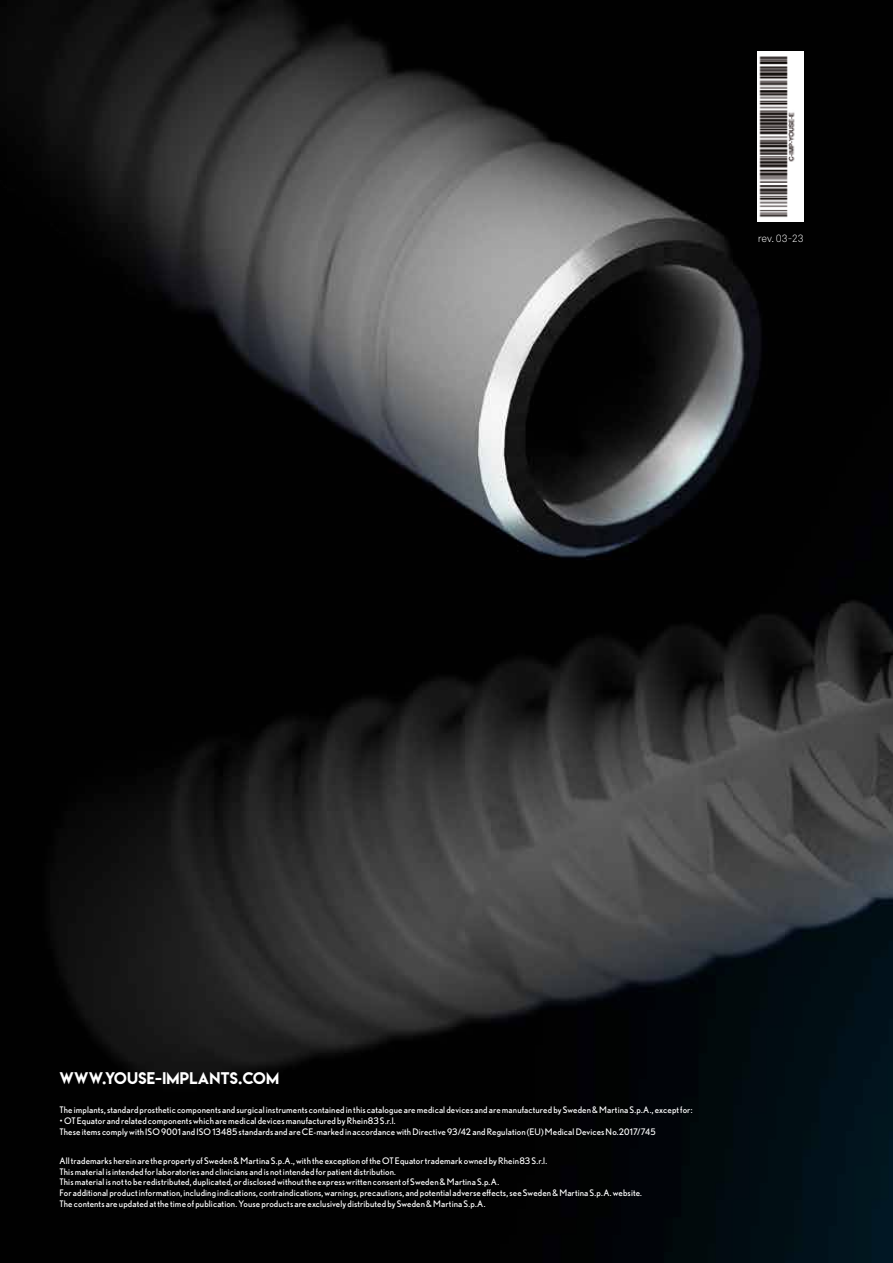
<style>
.page{position:relative;width:893px;height:1263px;background:#fff}
.page>*{position:absolute;margin:0;border:0;box-sizing:border-box;transform-origin:0 0}
.t1{font:15px "Lemon Milk";letter-spacing:.02em;color:#fff}
.t2{font:10.5px "Akkurat Light Pro";letter-spacing:-.005em;color:#fff}
.t3{font:9px/10.8px "Nobel";letter-spacing:.015em;color:#fff}
</style>
<div class="page">
<img style="left:0;top:0;width:893px;height:1263px">
<img style="left:758px;top:52px;width:45px;height:170px">
<p class="t2" style="left:758px;top:232px;width:48px">rev. 03-23</p>
<h1 class="t1" style="left:60px;top:1068px;width:221px">WWW.YOUSE-IMPLANTS.COM</h1>
<p class="t3" style="left:60px;top:1104px;width:634px">The implants, standard prosthetic components and surgical instruments contained in this catalogue are medical devices and are manufactured by Sweden &amp; Martina S.p.A., except for:</p>
<p class="t3" style="left:60px;top:1115px;width:598px">• OT Equator and related components which are medical devices manufactured by Rhein83 S.r.l.<br>These items comply with ISO 9001 and ISO 13485 standards and are CE-marked in accordance with Directive 93/42 and Regulation (EU) Medical Devices No.2017/745</p>
<p class="t3" style="left:60px;top:1155px;width:584px">All trademarks herein are the property of Sweden &amp; Martina S.p.A., with the exception of the OT Equator trademark owned by Rhein83 S.r.l.<br>This material is intended for laboratories and clinicians and is not intended for patient distribution.<br>This material is not to be redistributed, duplicated, or disclosed without the express written consent of Sweden &amp; Martina S.p.A.<br>For additional product information, including indications, contraindications, warnings, precautions, and potential adverse effects, see Sweden &amp; Martina S.p.A. website.<br>The contents are updated at the time of publication. Youse products are exclusively distributed by Sweden &amp; Martina S.p.A.</p>
</div>
